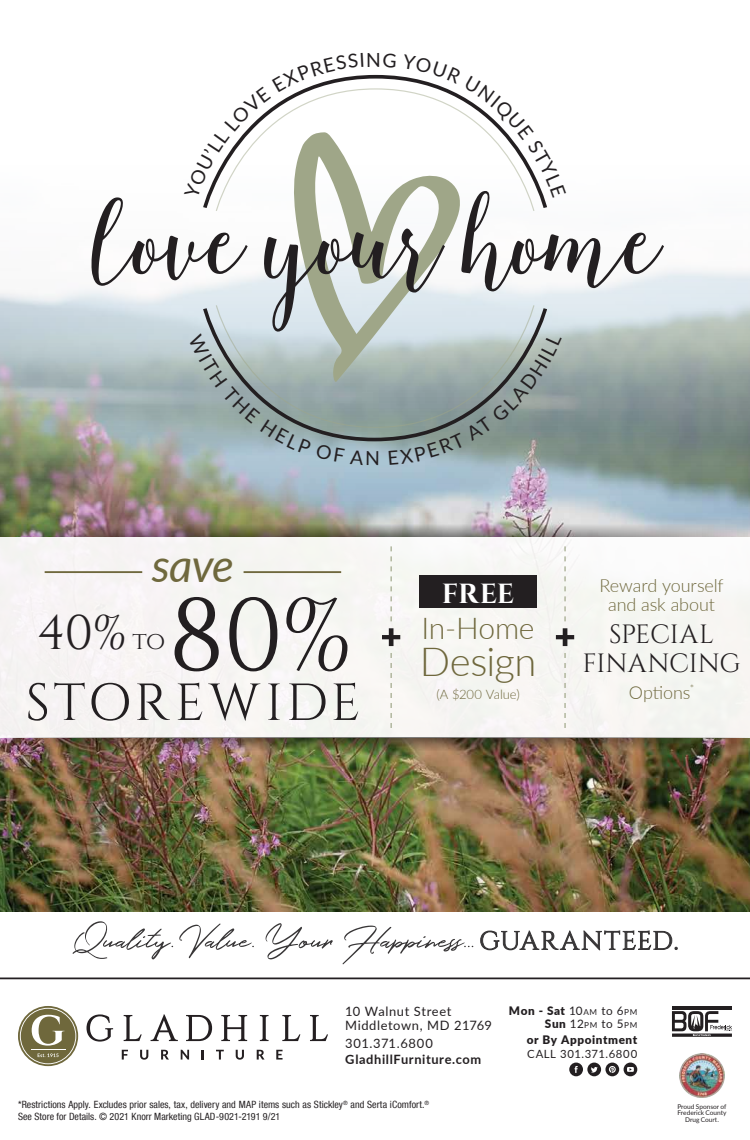
<style>
.page{position:relative;width:750px;height:1140px;background:#fff}
.page>*{position:absolute;margin:0;border:0;box-sizing:border-box;transform-origin:0 0}
.t1{font:123.3px "Blingtastic Script";color:#231f21}
.t2{font:102.2px "Cinzel";color:#231f21}
.t3{font:52.1px "Cinzel";letter-spacing:.065em;color:#231f21}
.t4{font:48.5px "Cinzel";color:#231f21}
.t5{font:italic 45.5px "Lato";color:#6f683d}
.t6{font:300 40.1px "Lato";letter-spacing:-.01em;color:#6f683d}
.t7{font:300 30.1px "Lato";letter-spacing:-.01em;color:#6f683d}
.t8{font:700 27.6px "Cinzel";color:#fff}
.t9{font:26.4px/28.6px "Cinzel";letter-spacing:-.015em;color:#231f21;text-align:center}
.t10{font:19.4px "Lato";color:#231f21}
.t11{font:300 18px/19px "Lato";letter-spacing:-.01em;color:#6f683d;text-align:center}
.t12{font:300 13.1px "Lato";letter-spacing:-.01em;color:#6f683d}
.t13{font:12.9px/13.8px "Lato";letter-spacing:.045em;color:#231f21}
.t14{font:700 12.9px "Lato";letter-spacing:.05em;color:#231f21}
.t15{font:900 11.7px/12.5px "Lato";letter-spacing:.05em;color:#231f21;text-align:right}
.t16{font:11.3px "Lato";letter-spacing:.055em;color:#231f21}
.t17{font:condensed 10px/12px "Helvetica Neue LT Com";letter-spacing:.005em;color:#231f21}
.t18{font:6.5px/6.5px "Lato";color:#231f21;text-align:center}
.s1{font-size:24.7px}
.s2{font-weight:400}
.s3{font-weight:400;font-size:8.2px}
</style>
<div class="page">
<img style="left:0;top:265px;width:750px;height:646px">
<div style="left:0;top:537px;width:750px;height:200px;background:#f7f5f3"></div>
<img style="left:0;top:738px;width:750px;height:12px">
<img style="left:0;top:524px;width:750px;height:13px">
<hr style="left:0;top:978px;width:750px;height:1px;background:#231f21">
<svg style="left:293px;top:212px;width:167px;height:92px"></svg>
<svg style="left:201px;top:305px;width:348px;height:138px"></svg>
<svg style="left:216px;top:88px;width:319px;height:124px"></svg>
<svg style="left:215px;top:304px;width:320px;height:125px;background:#c7d3d4"></svg>
<svg style="left:480px;top:931px;width:197px;height:19px"></svg>
<svg style="left:73px;top:921px;width:400px;height:43px"></svg>
<div style="left:420px;top:576px;width:117px;height:32px;background:#231f21"></div>
<svg style="left:382px;top:628px;width:18px;height:18px"></svg>
<svg style="left:391px;top:546px;width:1px;height:75px"></svg>
<svg style="left:391px;top:653px;width:1px;height:75px"></svg>
<svg style="left:556px;top:628px;width:18px;height:18px"></svg>
<svg style="left:564px;top:546px;width:2px;height:75px"></svg>
<svg style="left:564px;top:653px;width:2px;height:75px"></svg>
<div style="left:587px;top:1063px;width:14px;height:13px;background:#231f21;border-radius:50%"></div>
<svg style="left:591px;top:1067px;width:7px;height:6px"></svg>
<div style="left:605px;top:1063px;width:14px;height:13px;background:#231f21;border-radius:50%"></div>
<svg style="left:609px;top:1066px;width:7px;height:7px"></svg>
<div style="left:569px;top:1063px;width:14px;height:13px;background:#231f21;border-radius:50%"></div>
<svg style="left:574px;top:1066px;width:4px;height:7px"></svg>
<div style="left:624px;top:1063px;width:13px;height:13px;background:#231f21;border-radius:50%"></div>
<svg style="left:627px;top:1067px;width:7px;height:5px"></svg>
<svg style="left:18px;top:1006px;width:60px;height:60px"></svg>
<svg style="left:20px;top:1008px;width:56px;height:56px"></svg>
<svg style="left:151px;top:1014px;width:27px;height:27px"></svg>
<svg style="left:124px;top:1015px;width:18px;height:26px"></svg>
<svg style="left:87px;top:1014px;width:26px;height:28px"></svg>
<svg style="left:260px;top:1015px;width:9px;height:26px"></svg>
<svg style="left:186px;top:1015px;width:26px;height:26px"></svg>
<svg style="left:282px;top:1015px;width:18px;height:26px"></svg>
<svg style="left:310px;top:1015px;width:18px;height:26px"></svg>
<svg style="left:221px;top:1015px;width:26px;height:26px"></svg>
<svg style="left:122px;top:1050px;width:6px;height:10px"></svg>
<svg style="left:140px;top:1050px;width:8px;height:10px"></svg>
<svg style="left:161px;top:1050px;width:8px;height:10px"></svg>
<svg style="left:181px;top:1050px;width:8px;height:10px"></svg>
<svg style="left:202px;top:1050px;width:2px;height:10px"></svg>
<svg style="left:216px;top:1050px;width:8px;height:10px"></svg>
<svg style="left:236px;top:1050px;width:8px;height:10px"></svg>
<svg style="left:257px;top:1050px;width:8px;height:10px"></svg>
<svg style="left:276px;top:1050px;width:7px;height:10px"></svg>
<svg style="left:672px;top:1011px;width:60px;height:26px"></svg>
<hr style="left:672px;top:1006px;width:60px;height:3px;background:#231f21">
<img style="left:680px;top:1054px;width:44px;height:44px">
<hr style="left:45px;top:571px;width:97px;height:2px;background:#6f683d">
<hr style="left:244px;top:571px;width:97px;height:2px;background:#6f683d">
<svg style="left:205px;top:75px;width:159px;height:124px"></svg>
<svg style="left:402px;top:76px;width:143px;height:122px"></svg>
<svg style="left:188px;top:334px;width:176px;height:131px;background:#a0b1b2"></svg>
<svg style="left:389px;top:333px;width:173px;height:132px;background:#96a5a3"></svg>
<h3 class="t10" style="left:366px;top:46px;width:16px">N</h3>
<h1 class="t1" style="left:92px;top:174px;width:569px">love your home</h1>
<h3 class="t10" style="left:365px;top:444px;width:16px">N</h3>
<h3 class="t5" style="left:152px;top:533px;width:84px">save</h3>
<h2 class="t2" style="left:168px;top:576px;width:185px">80%</h2>
<h3 class="t3" style="left:25px;top:672px;width:337px">STOREWIDE</h3>
<h3 class="t4" style="left:37px;top:605px;width:130px">40% <span class="s1">to</span></h3>
<h3 class="t8" style="left:442px;top:576px;width:74px">FREE</h3>
<h3 class="t7" style="left:422px;top:607px;width:114px">In-Home</h3>
<h3 class="t6" style="left:420px;top:634px;width:118px">Design</h3>
<h3 class="t12" style="left:436px;top:685px;width:85px">(A $200 Value)</h3>
<h3 class="t11" style="left:599px;top:575px;width:126px">Reward yourself and ask about</h3>
<h3 class="t9" style="left:583px;top:620px;width:159px">SPECIAL<br>FINANCING</h3>
<h3 class="t11" style="left:629px;top:682px;width:67px">Options<sup>*</sup></h3>
<p class="t13" style="left:345px;top:1004px;width:148px">10 Walnut Street<br>Middletown, MD 21769</p>
<p class="t13" style="left:345px;top:1036px;width:89px">301.371.6800</p>
<p class="t14" style="left:345px;top:1050px;width:137px">GladhillFurniture.com</p>
<p class="t17" style="left:18px;top:1098px;width:413px">*Restrictions Apply. Excludes prior sales, tax, delivery and MAP items such as Stickley<sup>®</sup> and Serta iComfort.<sup>®<br></sup>See Store for Details. © 2021 Knorr Marketing GLAD-9021-2191 9/21</p>
<p class="t15" style="left:509px;top:1004px;width:130px">Mon - Sat <span class="s2">10</span><span class="s3">AM</span> <span class="s2">to 6</span><span class="s3">PM<br></span>Sun <span class="s2">12</span><span class="s3">PM</span> <span class="s2">to 5</span><span class="s3">PM</span></p>
<p class="t15" style="left:527px;top:1033px;width:112px">or By Appointment</p>
<p class="t16" style="left:527px;top:1045px;width:111px">CALL 301.371.6800</p>
<p class="t18" style="left:677px;top:1103px;width:51px">Proud Sponsor of<br>Frederick County<br>Drug Court.</p>
</div>
